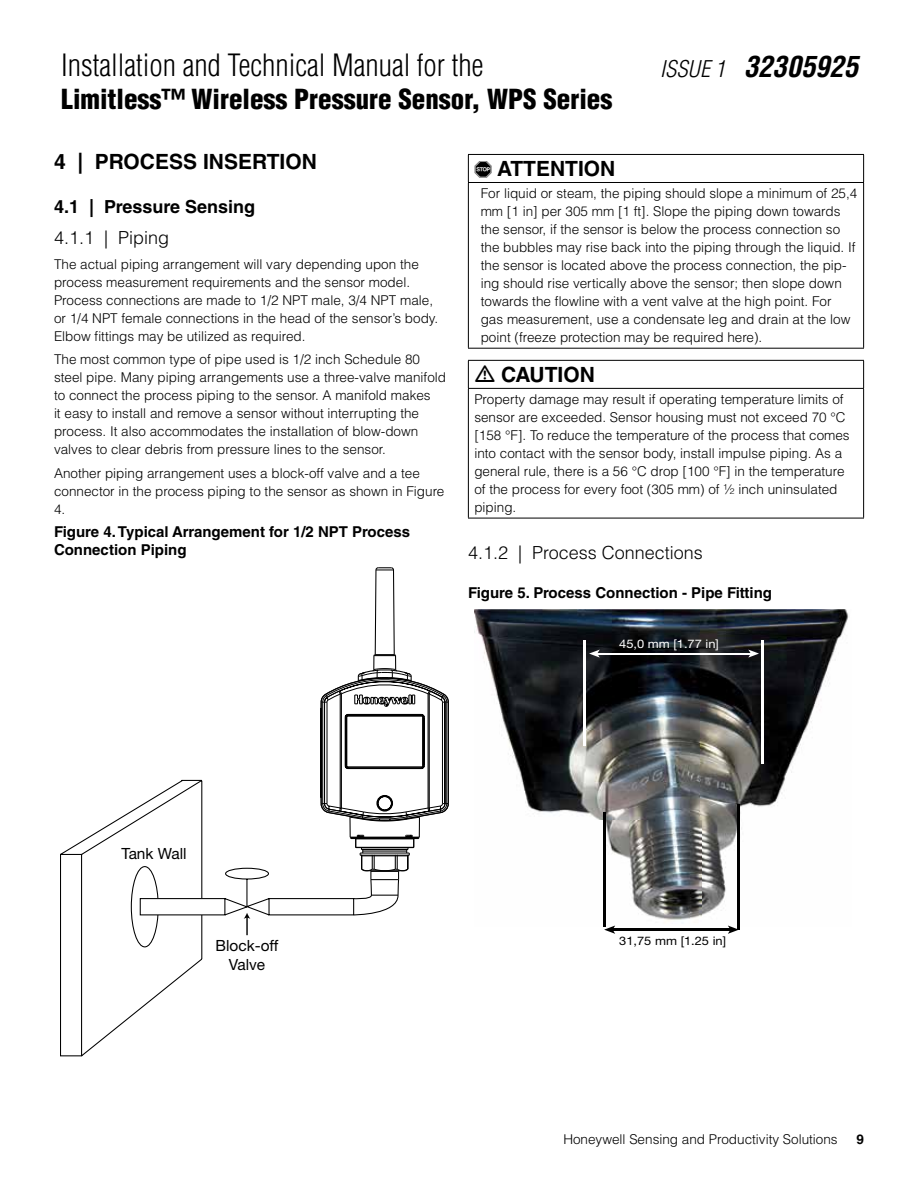
<style>
.page{position:relative;width:918px;height:1188px;background:#fff}
.page>*{position:absolute;margin:0;border:0;box-sizing:border-box;transform-origin:0 0}
.t1{font:300 condensed 30px "Helvetica LT Std";color:#000}
.t2{font:italic 700 condensed 28.5px "Helvetica LT Std";color:#000}
.t3{font:900 condensed 27px "Helvetica LT Std";color:#000}
.t4{font:700 21px "Helvetica LT Std";color:#000}
.t5{font:300 18px "Helvetica LT Std";color:#000}
.t6{font:700 18px "Helvetica LT Std";color:#000}
.t7{font:15.45px/18.6px "Helvetica Neue LT Std";color:#000;text-align:center}
.t8{font:700 15px/18px "Helvetica LT Std";color:#000}
.t9{font:300 13.5px/18px "Helvetica LT Std";color:#000}
.t10{font:700 13.5px "Helvetica LT Std";color:#000}
.t11{font:11.85px "Helvetica Neue LT Std";color:#000;scale:1.09 1}
.t12{font:11.85px "Helvetica Neue LT Std";color:#fff;scale:1.09 1}
.s1{font-weight:300;font-size:22.5px}
</style>
<div class="page">
<svg style="left:60px;top:567px;width:389px;height:489px"></svg>
<hr style="left:468px;top:154px;width:396px;height:1px;background:#000">
<svg style="left:468px;top:155px;width:1px;height:27px"></svg>
<svg style="left:863px;top:155px;width:1px;height:27px"></svg>
<hr style="left:468px;top:182px;width:396px;height:1px;background:#000">
<hr style="left:468px;top:183px;width:1px;height:165px;background:#000">
<hr style="left:863px;top:183px;width:1px;height:165px;background:#000">
<hr style="left:468px;top:348px;width:396px;height:1px;background:#000">
<hr style="left:468px;top:360px;width:396px;height:1px;background:#000">
<svg style="left:468px;top:361px;width:1px;height:27px"></svg>
<svg style="left:863px;top:361px;width:1px;height:27px"></svg>
<hr style="left:468px;top:388px;width:396px;height:1px;background:#000">
<hr style="left:468px;top:389px;width:1px;height:129px;background:#000">
<hr style="left:863px;top:389px;width:1px;height:129px;background:#000">
<hr style="left:468px;top:518px;width:396px;height:1px;background:#000">
<img style="left:474px;top:610px;width:375px;height:317px">
<hr style="left:583px;top:640px;width:2px;height:105px;background:#fff">
<hr style="left:762px;top:640px;width:2px;height:124px;background:#fff">
<hr style="left:597px;top:653px;width:154px;height:2px;background:#fff">
<svg style="left:589px;top:650px;width:11px;height:8px"></svg>
<svg style="left:748px;top:650px;width:11px;height:8px"></svg>
<hr style="left:738px;top:804px;width:2px;height:126px;background:#000">
<hr style="left:603px;top:812px;width:2px;height:114px;background:#000">
<hr style="left:612px;top:929px;width:119px;height:2px;background:#000">
<svg style="left:604px;top:926px;width:11px;height:8px"></svg>
<svg style="left:728px;top:926px;width:10px;height:8px"></svg>
<h1 class="t1" style="left:61px;top:47px;width:424px">Installation and Technical Manual for the</h1>
<h3 class="t3" style="left:61px;top:82px;width:553px">Limitless™ Wireless Pressure Sensor, WPS Series</h3>
<h2 class="t2" style="left:660px;top:49px;width:199px"><span class="s1">ISSUE 1</span> 32305925</h2>
<h3 class="t4" style="left:54px;top:149px;width:264px">4 | PROCESS INSERTION</h3>
<h3 class="t6" style="left:54px;top:195px;width:203px">4.1 | Pressure Sensing</h3>
<h3 class="t5" style="left:54px;top:227px;width:117px">4.1.1 | Piping</h3>
<p class="t9" style="left:54px;top:255px;width:386px">The actual piping arrangement will vary depending upon the process measurement requirements and the sensor model.<br>Process connections are made to 1/2 NPT male, 3/4 NPT male, or 1/4 NPT female connections in the head of the sensor’s body.<br>Elbow fittings may be utilized as required.</p>
<p class="t9" style="left:54px;top:351px;width:394px">The most common type of pipe used is 1/2 inch Schedule 80 steel pipe. Many piping arrangements use a three-valve manifold to connect the process piping to the sensor. A manifold makes<br>it easy to install and remove a sensor without interrupting the process. It also accommodates the installation of blow-down valves to clear debris from pressure lines to the sensor.</p>
<p class="t9" style="left:54px;top:464px;width:392px">Another piping arrangement uses a block-off valve and a tee connector in the process piping to the sensor as shown in Figure<br>4.</p>
<p class="t8" style="left:54px;top:523px;width:358px">Figure 4. Typical Arrangement for 1/2 NPT Process<br>Connection Piping</p>
<h3 class="t4" style="left:497px;top:156px;width:120px">ATTENTION</h3>
<p class="t9" style="left:481px;top:184px;width:378px">For liquid or steam, the piping should slope a minimum of 25,4 mm [1 in] per 305 mm [1 ft]. Slope the piping down towards the sensor, if the sensor is below the process connection so the bubbles may rise back into the piping through the liquid. If the sensor is located above the process connection, the pip&shy;ing should rise vertically above the sensor; then slope down towards the flowline with a vent valve at the high point. For gas measurement, use a condensate leg and drain at the low point (freeze protection may be required here).</p>
<h3 class="t4" style="left:501px;top:362px;width:95px">CAUTION</h3>
<p class="t9" style="left:474px;top:390px;width:377px">Property damage may result if operating temperature limits of sensor are exceeded. Sensor housing must not exceed 70 °C [158 °F]. To reduce the temperature of the process that comes into contact with the sensor body, install impulse piping. As a general rule, there is a 56 °C drop [100 °F] in the temperature of the process for every foot (305 mm) of ½ inch uninsulated piping.</p>
<h3 class="t5" style="left:468px;top:542px;width:236px">4.1.2 | Process Connections</h3>
<p class="t8" style="left:468px;top:583px;width:306px">Figure 5. Process Connection - Pipe Fitting</p>
<p class="t12" style="left:619px;top:636px;width:93px">45,0 mm [1.77 in]</p>
<p class="t7" style="left:122px;top:844px;width:67px">Tank Wall</p>
<p class="t7" style="left:216px;top:936px;width:64px">Block-off<br>Valve</p>
<p class="t11" style="left:619px;top:933px;width:100px">31,75 mm [1.25 in]</p>
<p class="t9" style="left:563px;top:1130px;width:276px">Honeywell Sensing and Productivity Solutions</p>
<p class="t10" style="left:856px;top:1131px;width:9px">9</p>
</div>
